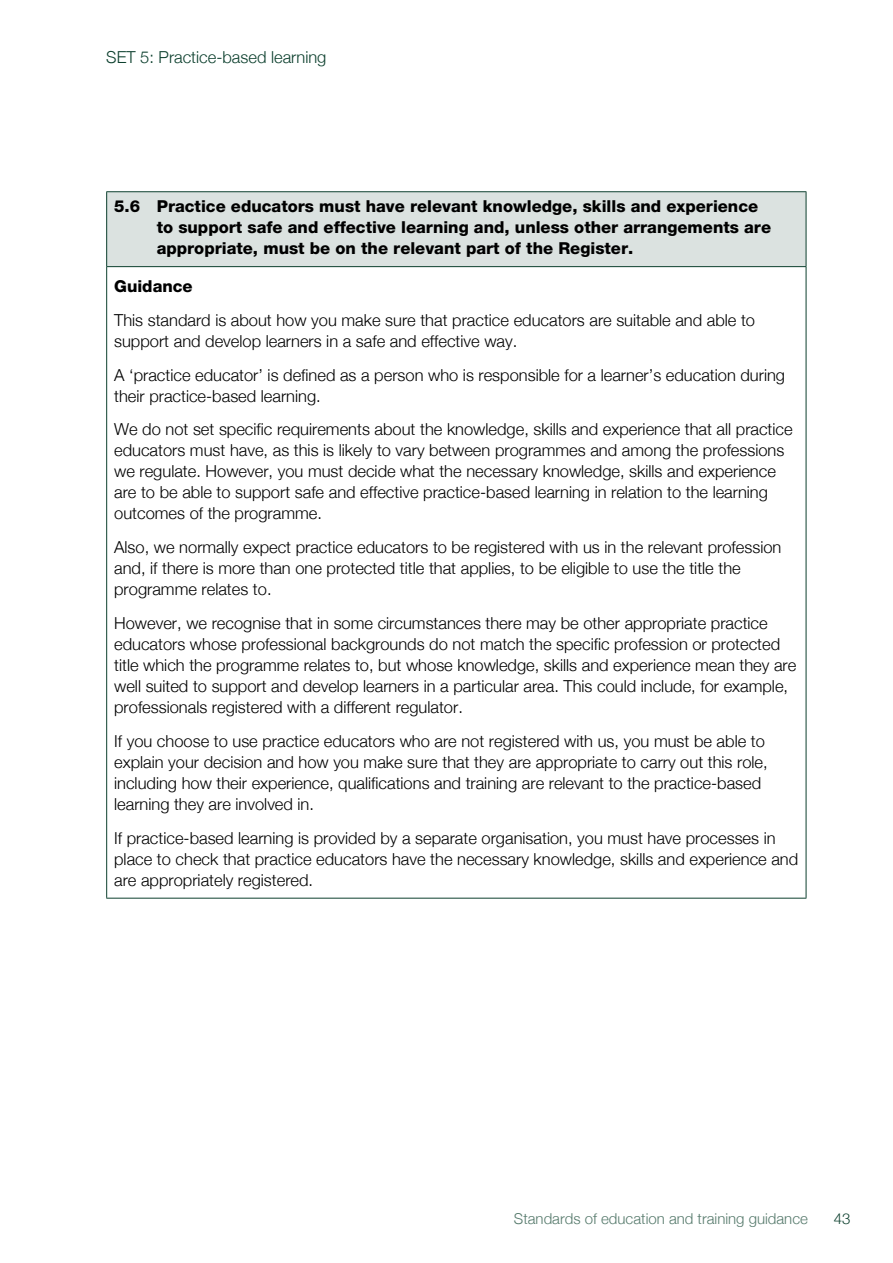
<style>
.page{position:relative;width:893px;height:1263px;background:#fff}
.page>*{position:absolute;margin:0;border:0;box-sizing:border-box;transform-origin:0 0}
.t1{font:300 16.5px/21px "Helvetica Neue";color:#000}
.t2{font:800 16.5px/21px "Helvetica Neue";color:#000}
.t3{font:300 16.5px "Helvetica Neue";color:#0d402e}
.t4{font:300 15px "Helvetica Neue";color:#567a6c}
.t5{font:300 15px "Helvetica Neue";color:#0d402e}
</style>
<div class="page">
<div style="left:107px;top:192px;width:699px;height:75px;background:#dbe2e0"></div>
<hr style="left:106px;top:191px;width:700px;height:1px;background:#0d402e">
<hr style="left:106px;top:192px;width:1px;height:74px;background:#0d402e">
<hr style="left:806px;top:192px;width:1px;height:74px;background:#0d402e">
<hr style="left:106px;top:266px;width:700px;height:1px;background:#0d402e">
<hr style="left:106px;top:267px;width:1px;height:631px;background:#0d402e">
<hr style="left:806px;top:267px;width:1px;height:631px;background:#0d402e">
<hr style="left:106px;top:898px;width:700px;height:1px;background:#0d402e">
<p class="t3" style="left:106px;top:47px;width:222px">SET 5: Practice-based learning</p>
<p class="t2" style="left:157px;top:195px;width:616px;text-indent:-43px">5.6 Practice educators must have relevant knowledge, skills and experience to support safe and effective learning and, unless other arrangements are appropriate, must be on the relevant part of the Register.</p>
<p class="t2" style="left:114px;top:276px;width:80px">Guidance</p>
<p class="t1" style="left:114px;top:309px;width:642px">This standard is about how you make sure that practice educators are suitable and able to support and develop learners in a safe and effective way.</p>
<p class="t1" style="left:114px;top:364px;width:672px">A ‘practice educator’ is defined as a person who is responsible for a learner’s education during their practice-based learning.</p>
<p class="t1" style="left:114px;top:419px;width:680px">We do not set specific requirements about the knowledge, skills and experience that all practice educators must have, as this is likely to vary between programmes and among the professions we regulate. However, you must decide what the necessary knowledge, skills and experience are to be able to support safe and effective practice-based learning in relation to the learning outcomes of the programme.</p>
<p class="t1" style="left:114px;top:536px;width:669px">Also, we normally expect practice educators to be registered with us in the relevant profession and, if there is more than one protected title that applies, to be eligible to use the title the programme relates to.</p>
<p class="t1" style="left:114px;top:612px;width:684px">However, we recognise that in some circumstances there may be other appropriate practice educators whose professional backgrounds do not match the specific profession or protected title which the programme relates to, but whose knowledge, skills and experience mean they are well suited to support and develop learners in a particular area. This could include, for example, professionals registered with a different regulator.</p>
<p class="t1" style="left:114px;top:730px;width:655px">If you choose to use practice educators who are not registered with us, you must be able to explain your decision and how you make sure that they are appropriate to carry out this role, including how their experience, qualifications and training are relevant to the practice-based learning they are involved in.</p>
<p class="t1" style="left:114px;top:827px;width:686px">If practice-based learning is provided by a separate organisation, you must have processes in place to check that practice educators have the necessary knowledge, skills and experience and are appropriately registered.</p>
<p class="t4" style="left:514px;top:1210px;width:295px">Standards of education and training guidance</p>
<p class="t5" style="left:834px;top:1210px;width:18px">43</p>
</div>
